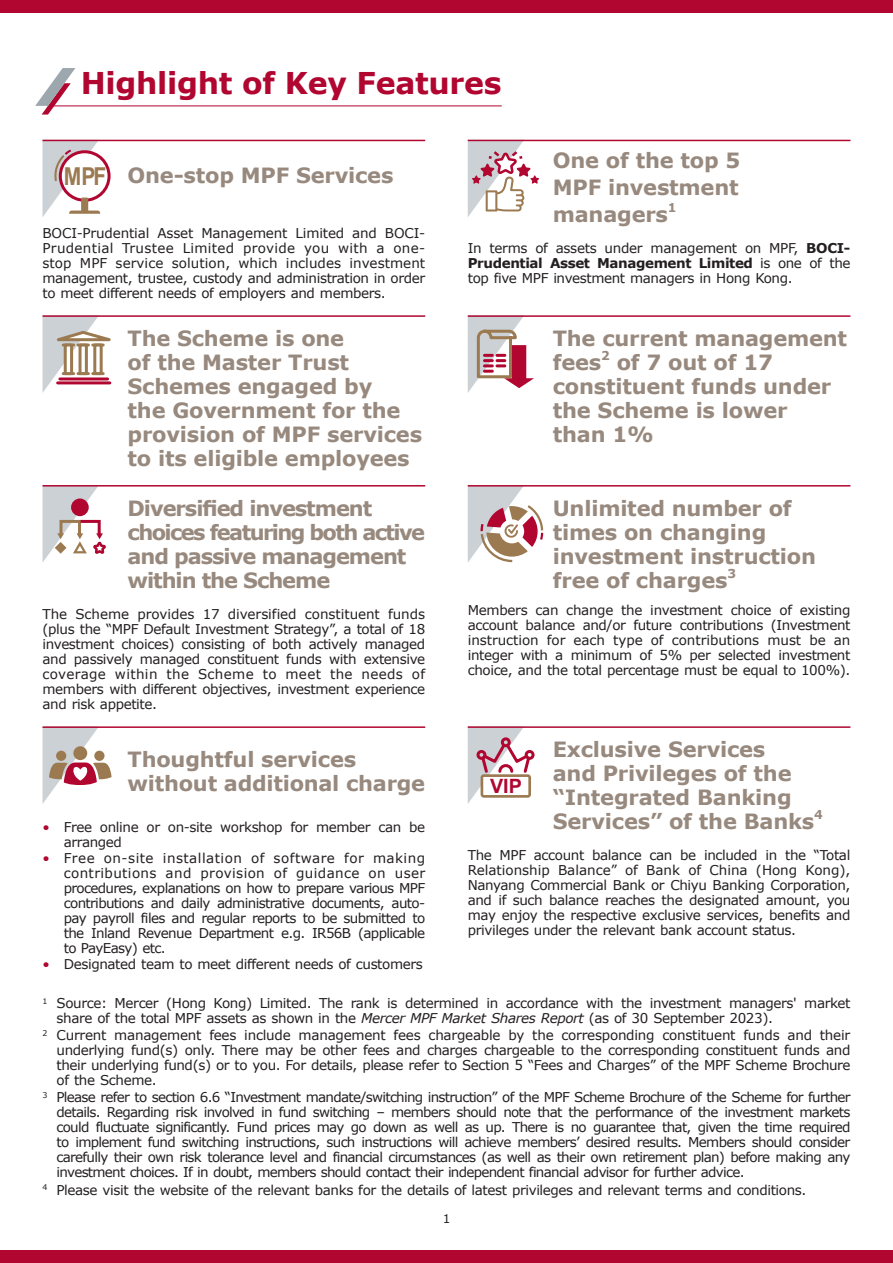
<style>
.page{position:relative;width:893px;height:1263px;background:#fff}
.page>*{position:absolute;margin:0;border:0;box-sizing:border-box;transform-origin:0 0}
.t1{font:700 30px "Verdana";letter-spacing:-.01em;color:#b00630}
.t2{font:700 21px/24px "Verdana";letter-spacing:-.01em;color:#98897e}
.t3{font:700 21px/24px "Verdana";letter-spacing:-.05em;color:#98897e}
.t4{font:700 19.65px "Arial";color:#b00630}
.t5{font:13.5px/15px "Verdana";letter-spacing:-.03em;color:#231f20;text-align:justify}
.t6{font:700 12.3px "Verdana";color:#98897e}
.t7{font:12px "Verdana";color:#231f20}
.s1{font-family:"Arial";font-size:24.75px;color:#9c7a51}
.s2{color:#b00630}
.s3{font-weight:700}
.s4{font-style:italic}
</style>
<div class="page">
<div style="left:0;top:1250px;width:893px;height:13px;background:#b00630"></div>
<div style="left:0;top:0;width:893px;height:13px;background:#b00630"></div>
<hr style="left:43px;top:140px;width:382px;height:1px;background:#b00630">
<svg style="left:60px;top:152px;width:49px;height:48px"></svg>
<div style="left:59px;top:150px;width:52px;height:52px;border:3px solid #b00630;border-radius:50%"></div>
<svg style="left:42px;top:140px;width:58px;height:77px"></svg>
<hr style="left:43px;top:315px;width:382px;height:2px;background:#b00630">
<svg style="left:42px;top:315px;width:71px;height:78px"></svg>
<svg style="left:93px;top:343px;width:10px;height:32px"></svg>
<hr style="left:43px;top:485px;width:382px;height:1px;background:#b00630">
<svg style="left:42px;top:485px;width:66px;height:77px"></svg>
<hr style="left:43px;top:726px;width:382px;height:2px;background:#b00630">
<svg style="left:42px;top:726px;width:70px;height:78px"></svg>
<hr style="left:468px;top:140px;width:382px;height:1px;background:#b00630">
<svg style="left:411px;top:139px;width:128px;height:78px"></svg>
<hr style="left:468px;top:315px;width:382px;height:2px;background:#b00630">
<svg style="left:411px;top:315px;width:123px;height:78px"></svg>
<hr style="left:468px;top:485px;width:382px;height:2px;background:#b00630">
<svg style="left:411px;top:485px;width:132px;height:78px"></svg>
<hr style="left:468px;top:726px;width:382px;height:2px;background:#b00630">
<div style="left:525px;top:750px;width:10px;height:10px;border:3px solid #b00630;border-radius:50%"></div>
<svg style="left:411px;top:726px;width:121px;height:78px"></svg>
<svg style="left:35px;top:68px;width:40px;height:47px"></svg>
<hr style="left:51px;top:106px;width:451px;height:1px;background:#b00630">
<h1 class="t1" style="left:81px;top:62px;width:422px">Highlight of Key Features</h1>
<h2 class="t2" style="left:64px;top:163px;width:331px"><span class="s1">MPF</span> One-stop MPF Services</h2>
<p class="t5" style="left:43px;top:225px;width:384px">BOCI-Prudential Asset Management Limited and BOCI-Prudential Trustee Limited provide you with a one&shy;stop MPF service solution, which includes investment management, trustee, custody and administration in order to meet different needs of employers and members.</p>
<h2 class="t2" style="left:128px;top:326px;width:296px">The Scheme is one<br>of the Master Trust<br>Schemes engaged by<br>the Government for the provision of MPF services to its eligible employees</h2>
<h2 class="t3" style="left:128px;top:496px;width:299px">Diversified investment choices featuring both active and passive management within the Scheme</h2>
<p class="t5" style="left:43px;top:606px;width:384px">The Scheme provides 17 diversified constituent funds (plus the “MPF Default Investment Strategy”, a total of 18 investment choices) consisting of both actively managed and passively managed constituent funds with extensive coverage within the Scheme to meet the needs of members with different objectives, investment experience and risk appetite.</p>
<h2 class="t2" style="left:128px;top:747px;width:299px">Thoughtful services without additional charge</h2>
<p class="t5" style="left:64px;top:819px;width:363px;text-indent:-21px"><span class="s2">•</span> Free online or on-site workshop for member can be arranged</p>
<p class="t5" style="left:64px;top:850px;width:363px;text-indent:-21px"><span class="s2">•</span> Free on-site installation of software for making contributions and provision of guidance on user procedures, explanations on how to prepare various MPF contributions and daily administrative documents, auto&shy;pay payroll files and regular reports to be submitted to the Inland Revenue Department e.g. IR56B (applicable to PayEasy) etc.</p>
<p class="t5" style="left:42px;top:956px;width:382px"><span class="s2">•</span> Designated team to meet different needs of customers</p>
<h2 class="t2" style="left:553px;top:147px;width:189px;line-height:27px;text-align:justify">One of the top 5<br>MPF investment managers</h2>
<p class="t6" style="left:668px;top:199px;width:10px">1</p>
<p class="t5" style="left:468px;top:241px;width:384px">In terms of assets under management on MPF, <span class="s3">BOCI-Prudential Asset Management Limited</span> is one of the top five MPF investment managers in Hong Kong.</p>
<h2 class="t2" style="left:553px;top:326px;width:296px">The current management fees</h2>
<p class="t6" style="left:601px;top:347px;width:10px">2</p>
<h2 class="t2" style="left:553px;top:350px;width:280px;text-indent:64px">of 7 out of 17 constituent funds under the Scheme is lower than 1%</h2>
<h2 class="t2" style="left:553px;top:496px;width:265px">Unlimited number of times on changing investment instruction free of charges</h2>
<p class="t6" style="left:727px;top:565px;width:10px">3</p>
<p class="t5" style="left:468px;top:602px;width:384px">Members can change the investment choice of existing account balance and/or future contributions (Investment instruction for each type of contributions must be an integer with a minimum of 5% per selected investment choice, and the total percentage must be equal to 100%).</p>
<h2 class="t2" style="left:553px;top:737px;width:263px">Exclusive Services<br>and Privileges of the “Integrated Banking<br>Services” of the Banks</h2>
<h3 class="t4" style="left:490px;top:772px;width:33px">VIP</h3>
<p class="t6" style="left:814px;top:806px;width:10px">4</p>
<p class="t5" style="left:468px;top:847px;width:384px">The MPF account balance can be included in the “Total Relationship Balance” of Bank of China (Hong Kong), Nanyang Commercial Bank or Chiyu Banking Corporation, and if such balance reaches the designated amount, you may enjoy the respective exclusive services, benefits and privileges under the relevant bank account status.</p>
<p class="t5" style="left:57px;top:995px;width:795px;text-indent:-14px"><sup>1</sup> Source: Mercer (Hong Kong) Limited. The rank is determined in accordance with the investment managers' market share of the total MPF assets as shown in the <span class="s4">Mercer MPF Market Shares Report</span> (as of 30 September 2023).</p>
<p class="t5" style="left:57px;top:1028px;width:796px;text-indent:-14px"><sup>2</sup> Current management fees include management fees chargeable by the corresponding constituent funds and their underlying fund(s) only. There may be other fees and charges chargeable to the corresponding constituent funds and their underlying fund(s) or to you. For details, please refer to Section 5 “Fees and Charges” of the MPF Scheme Brochure of the Scheme.</p>
<p class="t5" style="left:57px;top:1090px;width:795px;text-indent:-14px"><sup>3</sup> Please refer to section 6.6 “Investment mandate/switching instruction” of the MPF Scheme Brochure of the Scheme for further details. Regarding risk involved in fund switching – members should note that the performance of the investment markets could fluctuate significantly. Fund prices may go down as well as up. There is no guarantee that, given the time required to implement fund switching instructions, such instructions will achieve members’ desired results. Members should consider carefully their own risk tolerance level and financial circumstances (as well as their own retirement plan) before making any investment choices. If in doubt, members should contact their independent financial advisor for further advice.</p>
<p class="t5" style="left:43px;top:1182px;width:765px"><sup>4</sup> Please visit the website of the relevant banks for the details of latest privileges and relevant terms and conditions.</p>
<p class="t7" style="left:443px;top:1210px;width:9px">1</p>
</div>
